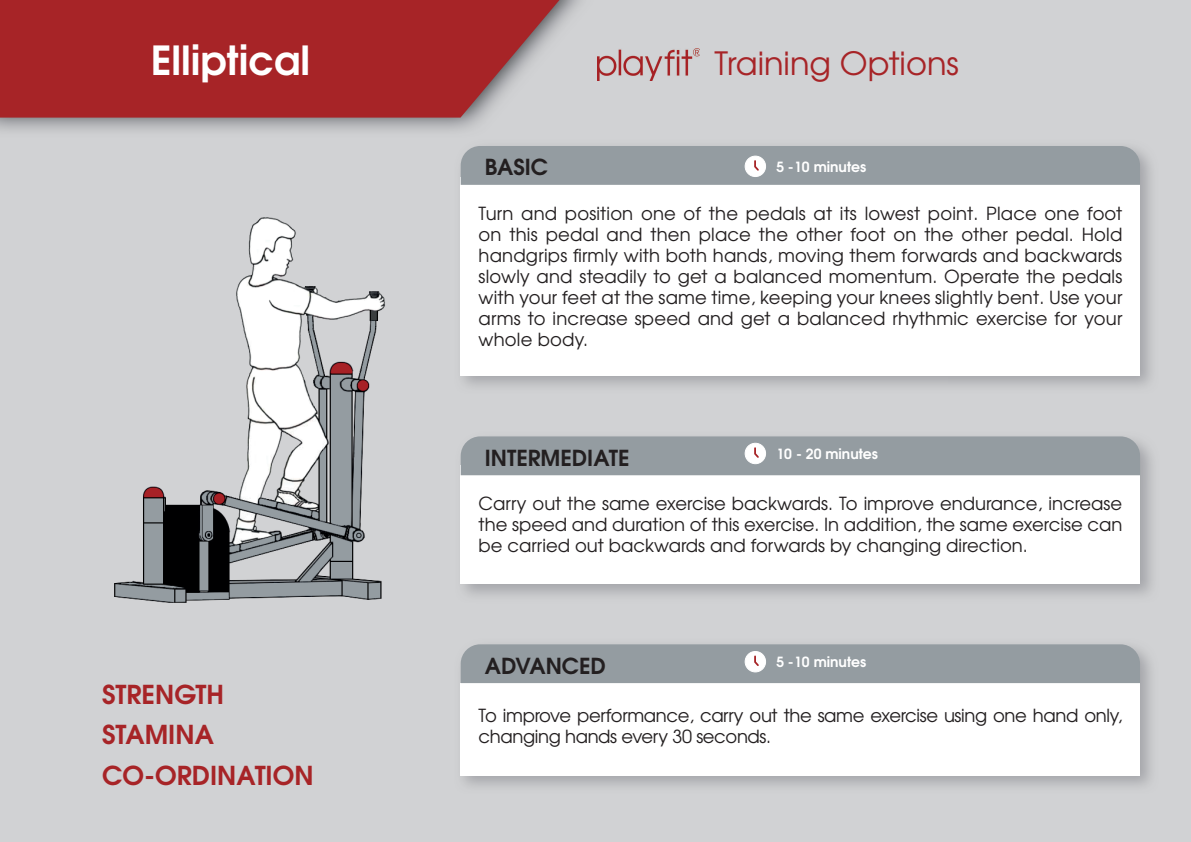
<style>
.page{position:relative;width:1191px;height:842px;background:#d1d2d4}
.page>*{position:absolute;margin:0;border:0;box-sizing:border-box;transform-origin:0 0}
.t1{font:700 40px "Te X Gyre Adventor";color:#fff}
.t2{font:32px "Te X Gyre Adventor";color:#a72427}
.t3{font:700 26px "Te X Gyre Adventor";color:#a72427}
.t4{font:700 22px "Te X Gyre Adventor";color:#231f20}
.t5{font:18px/21px "Te X Gyre Adventor";letter-spacing:-.015em;color:#231f20;text-align:justify}
.t6{font:700 14px "Te X Gyre Adventor";color:#fff}
</style>
<div class="page">
<svg style="left:0;top:0;width:559px;height:118px;background:#a83134"></svg>
<img style="left:597px;top:49px;width:103px;height:32px">
<img style="left:114px;top:217px;width:271px;height:386px">
<img style="left:460px;top:651px;width:691px;height:135px">
<div style="left:461px;top:683px;width:679px;height:92px;background:#fff"></div>
<div style="left:461px;top:644px;width:679px;height:39px;background:#949ca1"></div>
<img style="left:460px;top:443px;width:692px;height:152px">
<div style="left:461px;top:465px;width:679px;height:118px;background:#fff"></div>
<div style="left:461px;top:436px;width:679px;height:39px;background:#949ca1"></div>
<img style="left:460px;top:152px;width:691px;height:234px">
<div style="left:461px;top:177px;width:679px;height:199px;background:#fff"></div>
<div style="left:461px;top:146px;width:679px;height:39px;background:#949ca1"></div>
<h1 class="t1" style="left:151px;top:26px;width:161px">Elliptical</h1>
<h3 class="t3" style="left:102px;top:672px;width:124px">STRENGTH</h3>
<h3 class="t3" style="left:102px;top:712px;width:113px">STAMINA</h3>
<h3 class="t3" style="left:102px;top:753px;width:213px">CO-ORDINATION</h3>
<h2 class="t2" style="left:714px;top:38px;width:246px">Training Options</h2>
<h2 class="t2" style="left:831px;top:39px;width:178px">sprogramm</h2>
<p class="t4" style="left:485px;top:148px;width:65px">BASIC</p>
<p class="t6" style="left:776px;top:155px;width:91px">5 -10 minutes</p>
<p class="t5" style="left:478px;top:202px;width:645px">Turn and position one of the pedals at its lowest point. Place one foot on this pedal and then place the other foot on the other pedal. Hold handgrips rmly with both hands, moving them forwards and backwards slowly and steadily to get a balanced momentum. Operate the pedals with your feet at the same time, keeping your knees slightly bent. Use your arms to increase speed and get a balanced rhythmic exercise for your whole body.</p>
<p class="t4" style="left:485px;top:438px;width:146px">INTERMEDIATE</p>
<p class="t6" style="left:776px;top:442px;width:103px">10 - 20 minutes</p>
<p class="t5" style="left:478px;top:492px;width:645px">Carry out the same exercise backwards. To improve endurance, increase the speed and duration of this exercise. In addition, the same exercise can be carried out backwards and forwards by changing direction.</p>
<p class="t4" style="left:485px;top:647px;width:123px">ADVANCED</p>
<p class="t6" style="left:776px;top:650px;width:91px">5 -10 minutes</p>
<p class="t5" style="left:478px;top:703px;width:645px">To improve performance, carry out the same exercise using one hand only, changing hands every 30 seconds.</p>
</div>
